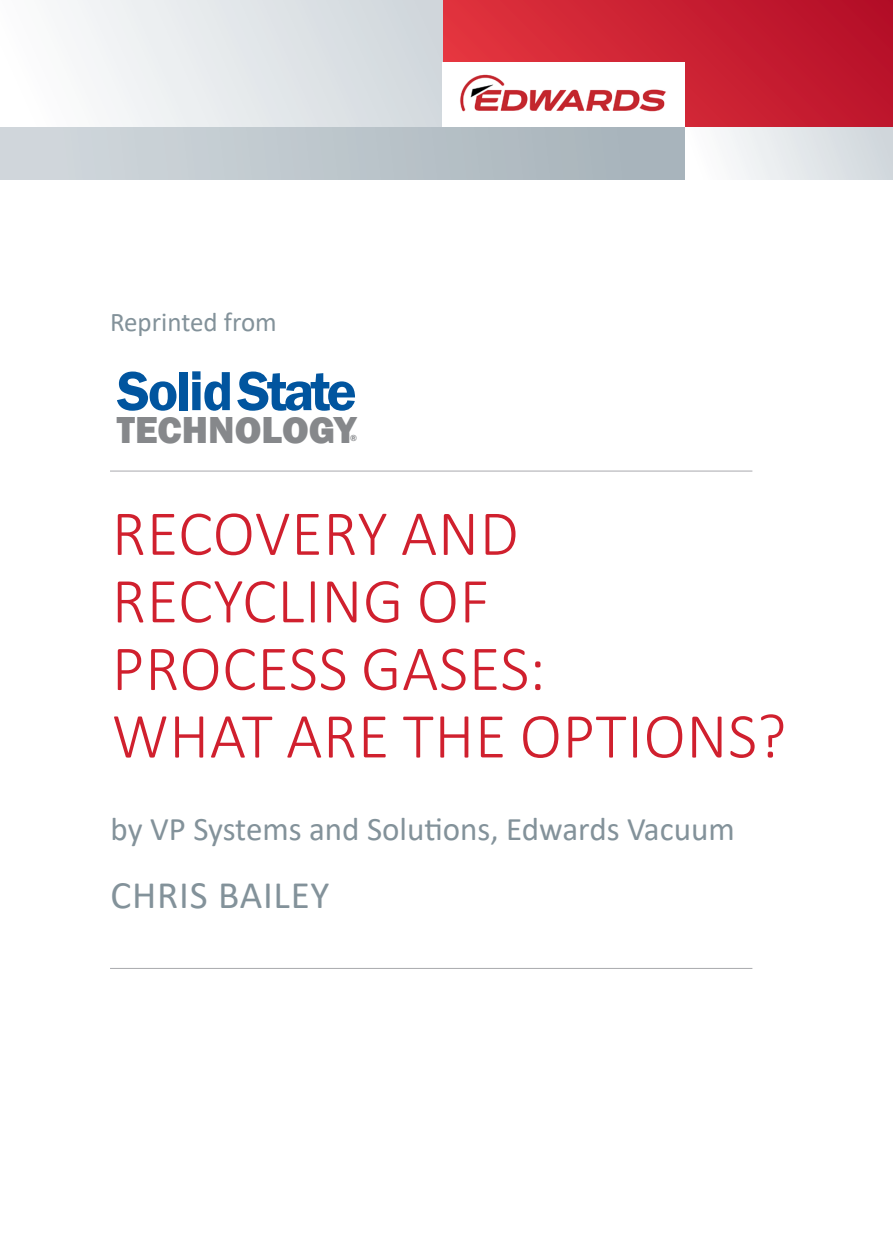
<style>
.page{position:relative;width:893px;height:1234px;background:#fff}
.page>*{position:absolute;margin:0;border:0;box-sizing:border-box;transform-origin:0 0}
.t1{font:300 64.5px/67.5px "Calibri";letter-spacing:.01em;color:#d0202e}
.t2{font:600 57px "Franklin Gothic";letter-spacing:-.04em;color:#01559f}
.t3{font:39px "Calibri";letter-spacing:.02em;color:#83929a}
.t4{font:800 38.7px "Franklin Gothic";color:#86888b}
.t5{font:33px "Calibri";color:#83929a}
.t6{font:27px "Calibri";color:#83929a}
.t7{font:600 9px "Franklin Gothic";color:#86888b}
</style>
<div class="page">
<div style="left:442px;top:0;width:451px;height:128px;background:linear-gradient(to right,#e2343e,#b8112a)"></div>
<div style="left:0;top:0;width:442px;height:128px;background:linear-gradient(to right,#fefeff,#d0d7dc)"></div>
<div style="left:685px;top:128px;width:208px;height:51px;background:linear-gradient(to right,#fff,#cfd6db)"></div>
<div style="left:442px;top:62px;width:243px;height:67px;background:linear-gradient(to right,#fff,#fff)"></div>
<img style="left:443px;top:65px;width:239px;height:62px">
<hr style="left:110px;top:470px;width:642px;height:1px;background:#a8a9ad">
<hr style="left:110px;top:967px;width:642px;height:1px;background:#a8a9ad">
<div style="left:0;top:128px;width:685px;height:51px;background:linear-gradient(to right,#d3d9de,#a5b2b9)"></div>
<p class="t6" style="left:110px;top:303px;width:168px">Reprinted from</p>
<p class="t2" style="left:117px;top:356px;width:241px">SolidState</p>
<p class="t4" style="left:117px;top:405px;width:241px">TECHNOLOGY</p>
<p class="t7" style="left:350px;top:432px;width:8px">®</p>
<p class="t1" style="left:112px;top:499px;width:435px">RECOVERY AND<br>RECYCLING OF<br>PROCESS GASES:</p>
<p class="t1" style="left:112px;top:701px;width:676px">WHAT ARE THE OPTIONS?</p>
<p class="t5" style="left:111px;top:806px;width:626px">by VP Systems and Solutions, Edwards Vacuum</p>
<p class="t3" style="left:111px;top:867px;width:221px">CHRIS BAILEY</p>
</div>
